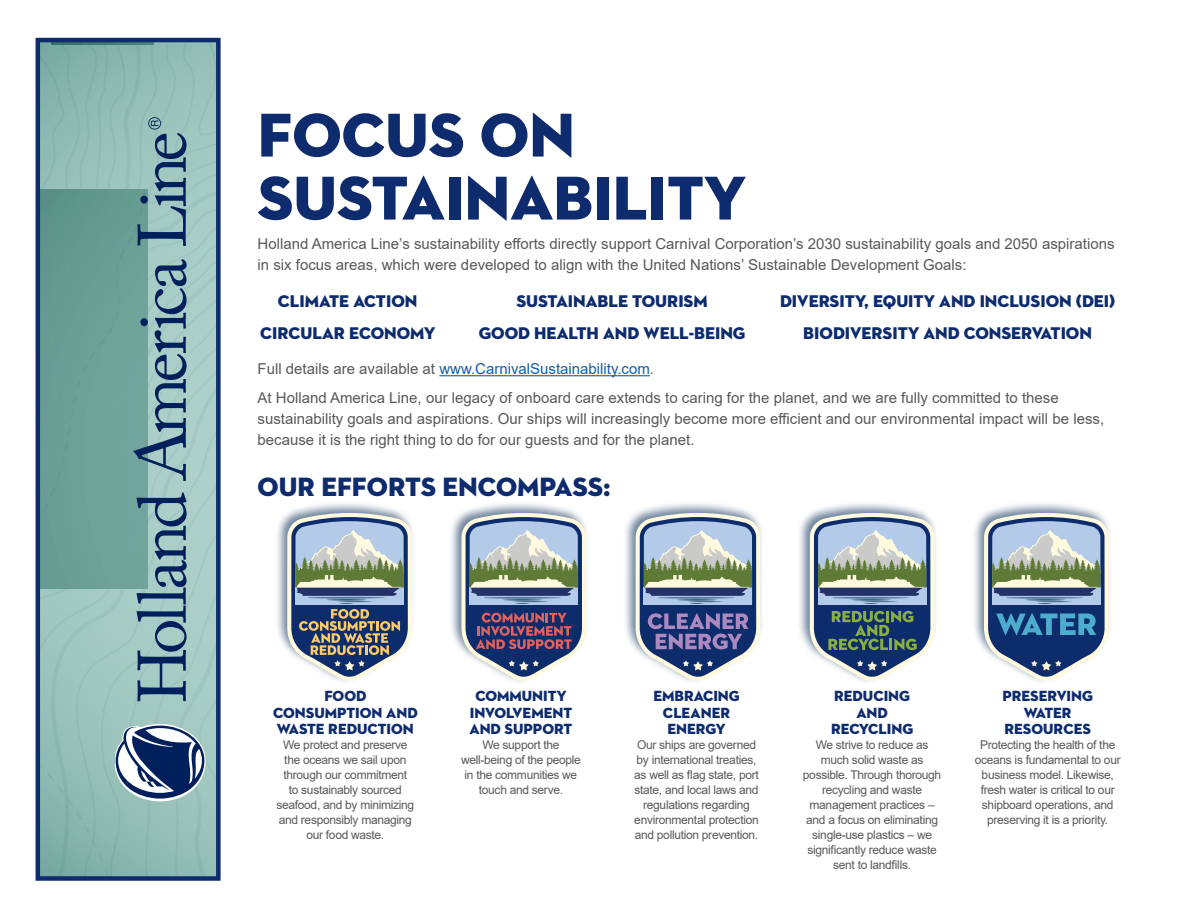
<style>
.page{position:relative;width:1188px;height:918px;background:#fff}
.page>*{position:absolute;margin:0;border:0;box-sizing:border-box;transform-origin:0 0}
.t1{font:63px/63px "Neutraface 2 Display Titling";color:#0d2b6d}
.t2{font:27px "Neutraface 2 Display Titling";color:#0d2b6d}
.t3{font:17.25px "Neutraface 2 Display Titling";color:#0d2b6d}
.t4{font:15px/21px "Arial";color:#57585a}
.t5{font:15px/16.5px "Neutraface 2 Display Titling";color:#0d2b6d;text-align:center}
.t6{font:15px "Arial";color:#175d9e}
.t7{font:12px/15px "Arial";letter-spacing:-.025em;color:#57585a;text-align:center}
.s1{color:#57585a}
</style>
<div class="page">
<div style="left:36px;top:38px;width:185px;height:843px;border:4px solid #0d2b6d"></div>
<svg style="left:38px;top:40px;width:180px;height:839px;background:#7faaa8"></svg>
<hr style="left:439px;top:375px;width:211px;height:1px;background:#175d9e">
<div style="left:623px;top:500px;width:141px;height:185px;background:#405c7d;opacity:.75"></div>
<svg style="left:636px;top:513px;width:124px;height:168px;background:#8996ab"></svg>
<div style="left:449px;top:500px;width:141px;height:185px;background:#405c7d;opacity:.75"></div>
<svg style="left:461px;top:513px;width:125px;height:168px;background:#888fa2"></svg>
<div style="left:274px;top:500px;width:141px;height:185px;background:#405c7d;opacity:.75"></div>
<svg style="left:287px;top:513px;width:125px;height:168px;background:#8e9aa3"></svg>
<div style="left:797px;top:500px;width:141px;height:185px;background:#405c7d;opacity:.75"></div>
<svg style="left:810px;top:513px;width:125px;height:168px;background:#8698a2"></svg>
<div style="left:971px;top:500px;width:141px;height:185px;background:#405c7d;opacity:.75"></div>
<svg style="left:984px;top:513px;width:125px;height:168px;background:#8096aa"></svg>
<p class="t1" style="left:258px;top:104px;width:489px">FOCUS ON<br>SUSTAINABILITY</p>
<p class="t4" style="left:258px;top:234px;width:859px">Holland America Line’s sustainability efforts directly support Carnival Corporation’s 2030 sustainability goals and 2050 aspirations in six focus areas, which were developed to align with the United Nations’ Sustainable Development Goals:</p>
<p class="t3" style="left:278px;top:290px;width:141px">CLIMATE ACTION</p>
<p class="t3" style="left:260px;top:322px;width:177px">CIRCULAR ECONOMY</p>
<p class="t3" style="left:517px;top:290px;width:193px">SUSTAINABLE TOURISM</p>
<p class="t3" style="left:479px;top:322px;width:268px">GOOD HEALTH AND WELL-BEING</p>
<p class="t3" style="left:780px;top:290px;width:337px">DIVERSITY, EQUITY AND INCLUSION (DEI)</p>
<p class="t3" style="left:803px;top:322px;width:290px">BIODIVERSITY AND CONSERVATION</p>
<p class="t6" style="left:258px;top:359px;width:398px"><span class="s1">Full details are available at</span> www.CarnivalSustainability.com<span class="s1">.</span></p>
<p class="t4" style="left:258px;top:387px;width:848px">At Holland America Line, our legacy of onboard care extends to caring for the planet, and we are fully committed to these sustainability goals and aspirations. Our ships will increasingly become more efficient and our environmental impact will be less, because it is the right thing to do for our guests and for the planet.</p>
<p class="t2" style="left:258px;top:470px;width:355px">OUR EFFORTS ENCOMPASS:</p>
<p class="t5" style="left:273px;top:688px;width:146px">FOOD<br>CONSUMPTION AND<br>WASTE REDUCTION</p>
<p class="t5" style="left:469px;top:688px;width:104px">COMMUNITY<br>INVOLVEMENT<br>AND SUPPORT</p>
<p class="t5" style="left:653px;top:688px;width:88px">EMBRACING<br>CLEANER<br>ENERGY</p>
<p class="t5" style="left:831px;top:688px;width:83px">REDUCING<br>AND<br>RECYCLING</p>
<p class="t5" style="left:1002px;top:688px;width:92px">PRESERVING<br>WATER<br>RESOURCES</p>
<p class="t7" style="left:276px;top:737px;width:139px">We protect and preserve the oceans we sail upon through our commitment<br>to sustainably sourced seafood, and by minimizing and responsibly managing our food waste.</p>
<p class="t7" style="left:461px;top:737px;width:121px">We support the well-being of the people in the communities we touch and serve.</p>
<p class="t7" style="left:634px;top:737px;width:126px">Our ships are governed by international treaties, as well as flag state, port state, and local laws and regulations regarding environmental protection and pollution prevention.</p>
<p class="t7" style="left:803px;top:737px;width:140px">We strive to reduce as much solid waste as possible. Through thorough recycling and waste management practices – and a focus on eliminating single-use plastics – we significantly reduce waste sent to landfills.</p>
<p class="t7" style="left:975px;top:737px;width:147px">Protecting the health of the oceans is fundamental to our business model. Likewise, fresh water is critical to our shipboard operations, and preserving it is a priority.</p>
</div>
